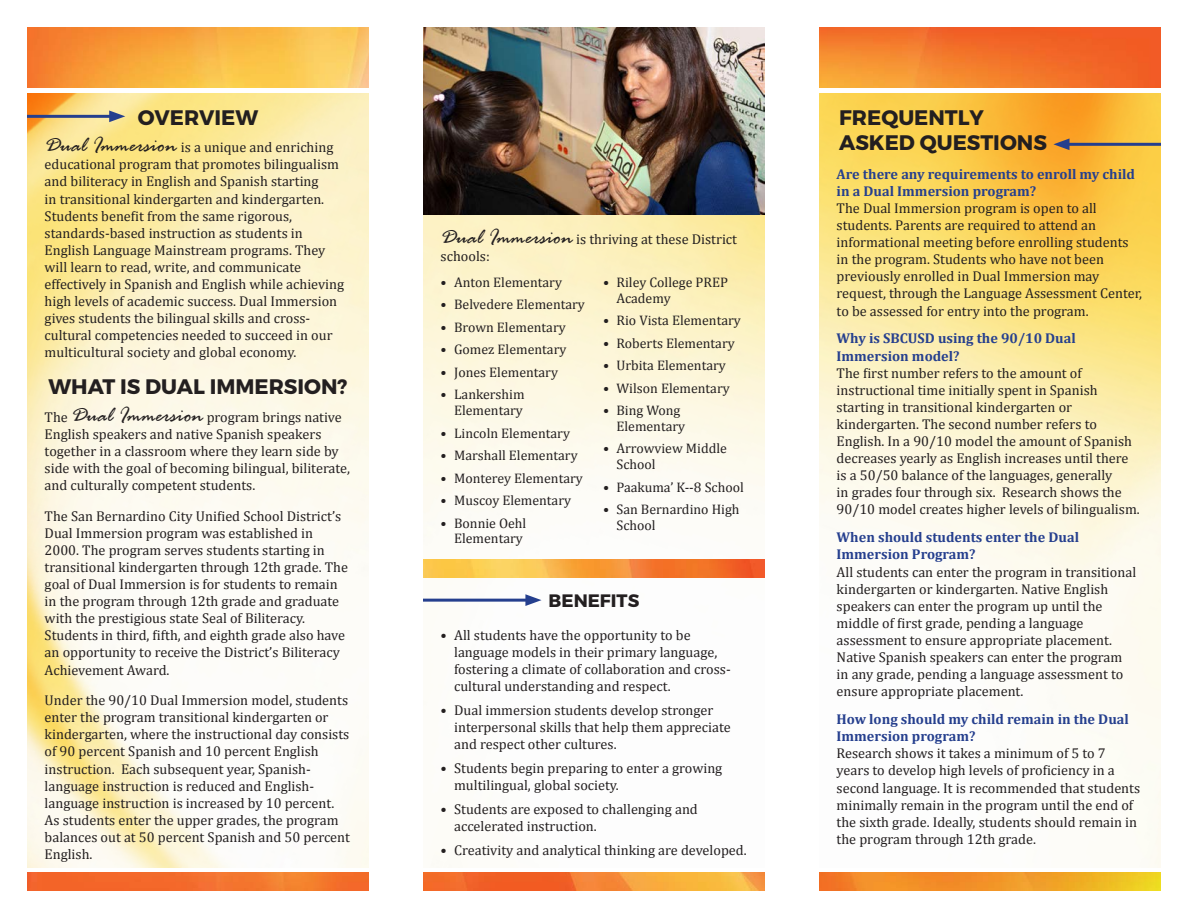
<style>
.page{position:relative;width:1188px;height:918px;background:#fff}
.page>*{position:absolute;margin:0;border:0;box-sizing:border-box;transform-origin:0 0}
.t1{font:700 21px/25.2px "Montserrat";color:#231f20}
.t2{font:700 18px "Montserrat";color:#231f20}
.t3{font:14.25px/17.1px "Cambria";color:#231f20}
.t4{font:700 14.25px/17.1px "Cambria";color:#253f8e}
.t5{font:13.8px/15.8px "Cambria";color:#231f20}
.s1{font-family:"Rage";font-style:italic;font-size:22.5px}
</style>
<div class="page">
<img style="left:27px;top:27px;width:342px;height:841px">
<img style="left:819px;top:27px;width:342px;height:841px">
<div style="left:27px;top:88px;width:342px;height:5px;background:#fff"></div>
<div style="left:819px;top:88px;width:342px;height:5px;background:#fff"></div>
<hr style="left:27px;top:115px;width:88px;height:3px;background:#253f8e">
<svg style="left:109px;top:110px;width:16px;height:12px"></svg>
<hr style="left:423px;top:599px;width:108px;height:3px;background:#253f8e">
<svg style="left:525px;top:594px;width:17px;height:12px"></svg>
<hr style="left:1064px;top:143px;width:97px;height:3px;background:#253f8e">
<svg style="left:1053px;top:138px;width:17px;height:12px"></svg>
<img style="left:27px;top:28px;width:342px;height:60px">
<img style="left:819px;top:28px;width:342px;height:60px">
<img style="left:27px;top:873px;width:342px;height:18px">
<img style="left:423px;top:559px;width:342px;height:19px">
<img style="left:423px;top:873px;width:342px;height:18px">
<img style="left:819px;top:873px;width:342px;height:18px">
<img style="left:423px;top:27px;width:342px;height:188px">
<p class="t1" style="left:138px;top:105px;width:122px">OVERVIEW</p>
<p class="t3" style="left:45px;top:139px;width:301px"><span class="s1">Dual Immersion</span> is a unique and enriching educational program that promotes bilingualism and biliteracy in English and Spanish starting<br>in transitional kindergarten and kindergarten.<br>Students benefit from the same rigorous, standards-based instruction as students in English Language Mainstream programs. They will learn to read, write, and communicate effectively in Spanish and English while achieving high levels of academic success. Dual Immersion gives students the bilingual skills and cross&shy;cultural competencies needed to succeed in our multicultural society and global economy.</p>
<p class="t1" style="left:49px;top:374px;width:301px">WHAT IS DUAL IMMERSION?</p>
<p class="t3" style="left:45px;top:408px;width:307px">The <span class="s1">Dual Immersion</span> program brings native English speakers and native Spanish speakers together in a classroom where they learn side by side with the goal of becoming bilingual, biliterate, and culturally competent students.</p>
<p class="t3" style="left:45px;top:507px;width:305px">The San Bernardino City Unified School District’s Dual Immersion program was established in 2000. The program serves students starting in transitional kindergarten through 12th grade. The goal of Dual Immersion is for students to remain in the program through 12th grade and graduate with the prestigious state Seal of Biliteracy.<br>Students in third, fifth, and eighth grade also have an opportunity to receive the District’s Biliteracy Achievement Award.</p>
<p class="t3" style="left:45px;top:692px;width:307px">Under the 90/10 Dual Immersion model, students enter the program transitional kindergarten or kindergarten, where the instructional day consists of 90 percent Spanish and 10 percent English instruction. Each subsequent year, Spanish&shy;language instruction is reduced and English&shy;language instruction is increased by 10 percent.<br>As students enter the upper grades, the program balances out at 50 percent Spanish and 50 percent English.</p>
<p class="t3" style="left:441px;top:230px;width:298px"><span class="s1">Dual Immersion</span> is thriving at these District schools:</p>
<p class="t5" style="left:441px;top:274px;width:123px">• Anton Elementary</p>
<p class="t5" style="left:441px;top:297px;width:146px">• Belvedere Elementary</p>
<p class="t5" style="left:441px;top:319px;width:127px">• Brown Elementary</p>
<p class="t5" style="left:441px;top:342px;width:127px">• Gomez Elementary</p>
<p class="t5" style="left:441px;top:364px;width:119px">• Jones Elementary</p>
<p class="t5" style="left:441px;top:387px;width:86px;text-align:right">• Lankershim<br>Elementary</p>
<p class="t5" style="left:441px;top:425px;width:131px">• Lincoln Elementary</p>
<p class="t5" style="left:441px;top:447px;width:139px">• Marshall Elementary</p>
<p class="t5" style="left:441px;top:470px;width:144px">• Monterey Elementary</p>
<p class="t5" style="left:441px;top:492px;width:132px">• Muscoy Elementary</p>
<p class="t5" style="left:441px;top:515px;width:87px;text-align:right">• Bonnie Oehl<br>Elementary</p>
<p class="t5" style="left:616px;top:274px;width:113px;text-indent:-14px">• Riley College PREP<br>Academy</p>
<p class="t5" style="left:603px;top:312px;width:139px">• Rio Vista Elementary</p>
<p class="t5" style="left:603px;top:335px;width:133px">• Roberts Elementary</p>
<p class="t5" style="left:603px;top:357px;width:124px">• Urbita Elementary</p>
<p class="t5" style="left:603px;top:380px;width:128px">• Wilson Elementary</p>
<p class="t5" style="left:616px;top:402px;width:70px;text-indent:-14px">• Bing Wong<br>Elementary</p>
<p class="t5" style="left:616px;top:441px;width:112px;text-indent:-14px">• Arrowview Middle<br>School</p>
<p class="t5" style="left:603px;top:479px;width:142px">• Paakuma’ K--8 School</p>
<p class="t5" style="left:616px;top:501px;width:125px;text-indent:-14px">• San Bernardino High<br>School</p>
<p class="t2" style="left:549px;top:590px;width:92px">BENEFITS</p>
<p class="t3" style="left:454px;top:626px;width:278px;text-indent:-14px">• All students have the opportunity to be language models in their primary language, fostering a climate of collaboration and cross&shy;cultural understanding and respect.</p>
<p class="t3" style="left:454px;top:702px;width:278px;text-indent:-14px">• Dual immersion students develop stronger interpersonal skills that help them appreciate and respect other cultures.</p>
<p class="t3" style="left:454px;top:760px;width:270px;text-indent:-14px">• Students begin preparing to enter a growing multilingual, global society.</p>
<p class="t3" style="left:454px;top:801px;width:245px;text-indent:-14px">• Students are exposed to challenging and accelerated instruction.</p>
<p class="t3" style="left:441px;top:842px;width:308px">• Creativity and analytical thinking are developed.</p>
<p class="t1" style="left:839px;top:105px;width:209px">FREQUENTLY<br>ASKED QUESTIONS</p>
<p class="t4" style="left:837px;top:165px;width:300px">Are there any requirements to enroll my child in a Dual Immersion program?</p>
<p class="t3" style="left:837px;top:199px;width:307px">The Dual Immersion program is open to all students. Parents are required to attend an informational meeting before enrolling students in the program. Students who have not been previously enrolled in Dual Immersion may request, through the Language Assessment Center, to be assessed for entry into the program.</p>
<p class="t4" style="left:837px;top:330px;width:241px">Why is SBCUSD using the 90/10 Dual<br>Immersion model?</p>
<p class="t3" style="left:837px;top:364px;width:305px">The first number refers to the amount of instructional time initially spent in Spanish starting in transitional kindergarten or kindergarten. The second number refers to English. In a 90/10 model the amount of Spanish decreases yearly as English increases until there is a 50/50 balance of the languages, generally<br>in grades four through six. Research shows the 90/10 model creates higher levels of bilingualism.</p>
<p class="t4" style="left:837px;top:528px;width:244px">When should students enter the Dual<br>Immersion Program?</p>
<p class="t3" style="left:837px;top:563px;width:301px">All students can enter the program in transitional kindergarten or kindergarten. Native English speakers can enter the program up until the middle of first grade, pending a language assessment to ensure appropriate placement.<br>Native Spanish speakers can enter the program in any grade, pending a language assessment to ensure appropriate placement.</p>
<p class="t4" style="left:837px;top:710px;width:294px">How long should my child remain in the Dual<br>Immersion program?</p>
<p class="t3" style="left:837px;top:745px;width:305px">Research shows it takes a minimum of 5 to 7 years to develop high levels of proficiency in a second language. It is recommended that students minimally remain in the program until the end of the sixth grade. Ideally, students should remain in the program through 12th grade.</p>
</div>
